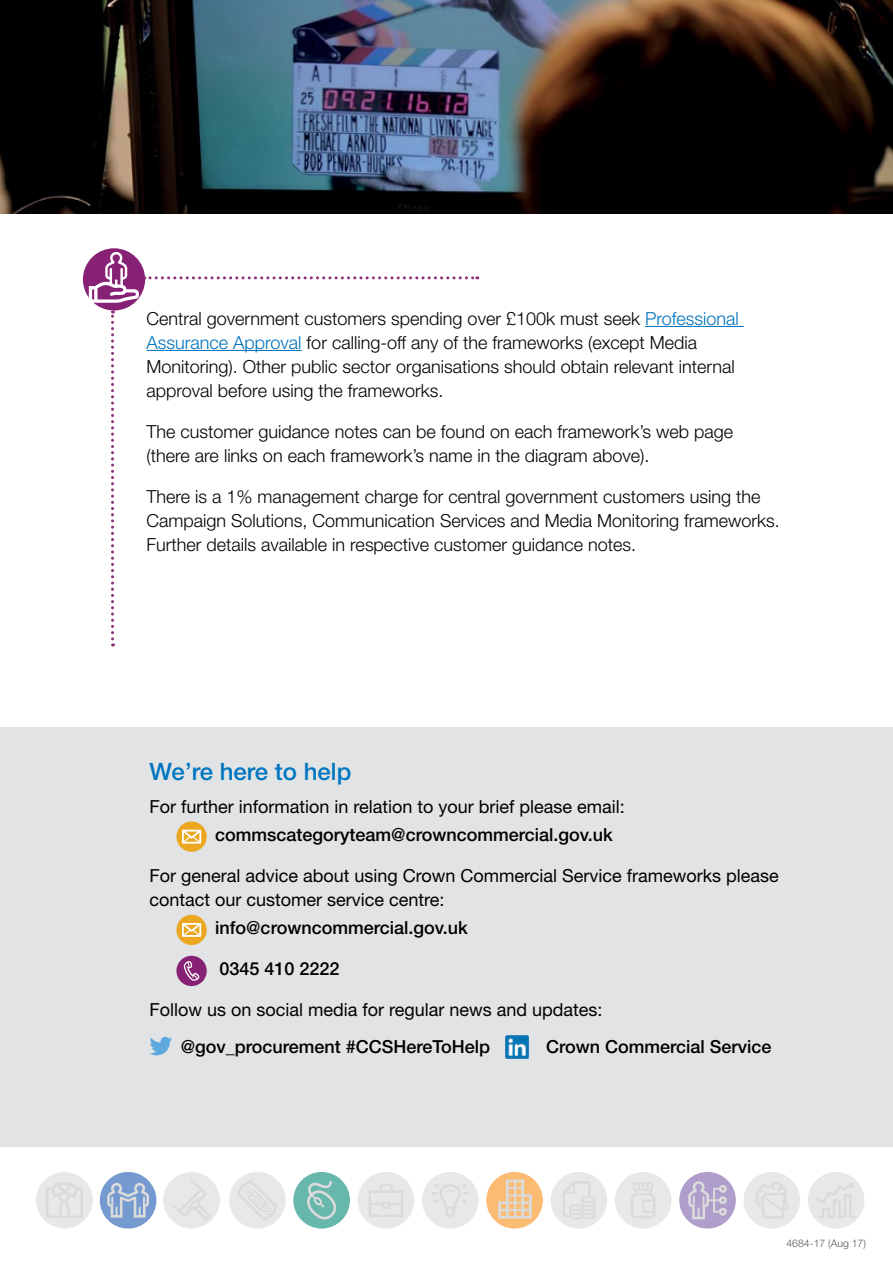
<style>
.page{position:relative;width:893px;height:1263px;background:#fff}
.page>*{position:absolute;margin:0;border:0;box-sizing:border-box;transform-origin:0 0}
.t1{font:500 24px "Helvetica Neue";color:#0076c0}
.t2{font:300 18px/24px "Helvetica Neue";color:#000}
.t3{font:18px/24px "Helvetica Neue";color:#000}
.t4{font:500 18px "Helvetica Neue";color:#000}
.t5{font:300 10.5px "Helvetica Neue LT";color:#58595b}
.s1{color:#0073bd}
</style>
<div class="page">
<hr style="left:645px;top:326px;width:99px;height:1px;background:#0073bd">
<hr style="left:147px;top:350px;width:155px;height:1px;background:#0073bd">
<div style="left:0;top:727px;width:893px;height:419px;background:#e2e3e4"></div>
<svg style="left:176px;top:821px;width:31px;height:31px"></svg>
<svg style="left:182px;top:830px;width:19px;height:13px"></svg>
<div style="left:176px;top:915px;width:31px;height:30px;background:#eca721;border-radius:50%"></div>
<svg style="left:182px;top:923px;width:19px;height:14px"></svg>
<div style="left:176px;top:956px;width:31px;height:30px;background:#872175;border-radius:50%"></div>
<svg style="left:184px;top:961px;width:16px;height:20px"></svg>
<svg style="left:150px;top:1037px;width:22px;height:18px"></svg>
<img style="left:505px;top:1035px;width:23px;height:23px">
<div style="left:293px;top:1172px;width:57px;height:56px;background:#68b7ac;border-radius:50%"></div>
<div style="left:358px;top:1172px;width:56px;height:56px;background:#eae8e7;border-radius:50%"></div>
<div style="left:422px;top:1172px;width:57px;height:56px;background:#eae8e7;border-radius:50%"></div>
<div style="left:486px;top:1172px;width:57px;height:56px;background:#fcbb72;border-radius:50%"></div>
<div style="left:551px;top:1172px;width:56px;height:56px;background:#eae8e7;border-radius:50%"></div>
<div style="left:615px;top:1172px;width:56px;height:56px;background:#eae8e7;border-radius:50%"></div>
<div style="left:679px;top:1172px;width:57px;height:56px;background:#af9dcc;border-radius:50%"></div>
<div style="left:743px;top:1172px;width:57px;height:56px;background:#eae8e7;border-radius:50%"></div>
<div style="left:808px;top:1172px;width:56px;height:56px;background:#eae8e7;border-radius:50%"></div>
<div style="left:36px;top:1172px;width:57px;height:56px;background:#eae8e7;border-radius:50%"></div>
<div style="left:163px;top:1172px;width:57px;height:56px;background:#eae8e7;border-radius:50%"></div>
<div style="left:229px;top:1172px;width:57px;height:56px;background:#eae8e7;border-radius:50%"></div>
<svg style="left:369px;top:1184px;width:34px;height:33px"></svg>
<svg style="left:432px;top:1184px;width:36px;height:33px"></svg>
<svg style="left:563px;top:1181px;width:32px;height:38px"></svg>
<svg style="left:631px;top:1183px;width:24px;height:35px"></svg>
<svg style="left:688px;top:1181px;width:39px;height:38px"></svg>
<svg style="left:817px;top:1183px;width:39px;height:35px"></svg>
<svg style="left:755px;top:1182px;width:34px;height:37px"></svg>
<svg style="left:46px;top:1183px;width:37px;height:35px"></svg>
<svg style="left:238px;top:1181px;width:39px;height:39px"></svg>
<svg style="left:173px;top:1180px;width:37px;height:40px"></svg>
<svg style="left:307px;top:1181px;width:29px;height:39px"></svg>
<div style="left:100px;top:1172px;width:56px;height:56px;background:#759ad0;border-radius:50%"></div>
<svg style="left:107px;top:1183px;width:42px;height:34px"></svg>
<svg style="left:498px;top:1180px;width:34px;height:38px"></svg>
<svg style="left:111px;top:310px;width:3px;height:336px"></svg>
<div style="left:83px;top:248px;width:62px;height:62px;background:#872175;border-radius:50%"></div>
<svg style="left:89px;top:252px;width:389px;height:51px"></svg>
<img style="left:0;top:0;width:893px;height:213px">
<p class="t2" style="left:147px;top:306px;width:594px">Central government customers spending over £100k must seek <span class="s1">Professional Assurance Approval</span> for calling-off any of the frameworks (except Media Monitoring). Other public sector organisations should obtain relevant internal approval before using the frameworks.</p>
<p class="t2" style="left:147px;top:419px;width:588px">The customer guidance notes can be found on each framework’s web page (there are links on each framework’s name in the diagram above).</p>
<p class="t2" style="left:147px;top:484px;width:635px">There is a 1% management charge for central government customers using the<br>Campaign Solutions, Communication Services and Media Monitoring frameworks.<br>Further details available in respective customer guidance notes.</p>
<h1 class="t1" style="left:149px;top:757px;width:203px">We’re here to help</h1>
<p class="t3" style="left:149px;top:794px;width:477px">For further information in relation to your brief please email:</p>
<p class="t4" style="left:215px;top:824px;width:399px">commscategoryteam@crowncommercial.gov.uk</p>
<p class="t3" style="left:149px;top:863px;width:631px">For general advice about using Crown Commercial Service frameworks please contact our customer service centre:</p>
<p class="t4" style="left:215px;top:917px;width:254px">info@crowncommercial.gov.uk</p>
<p class="t4" style="left:219px;top:958px;width:122px">0345 410 2222</p>
<p class="t3" style="left:149px;top:998px;width:455px">Follow us on social media for regular news and updates:</p>
<p class="t4" style="left:181px;top:1036px;width:311px">@gov_procurement #CCSHereToHelp</p>
<p class="t4" style="left:546px;top:1036px;width:227px">Crown Commercial Service</p>
<p class="t5" style="left:786px;top:1237px;width:81px">4684-17 (Aug 17)</p>
</div>
